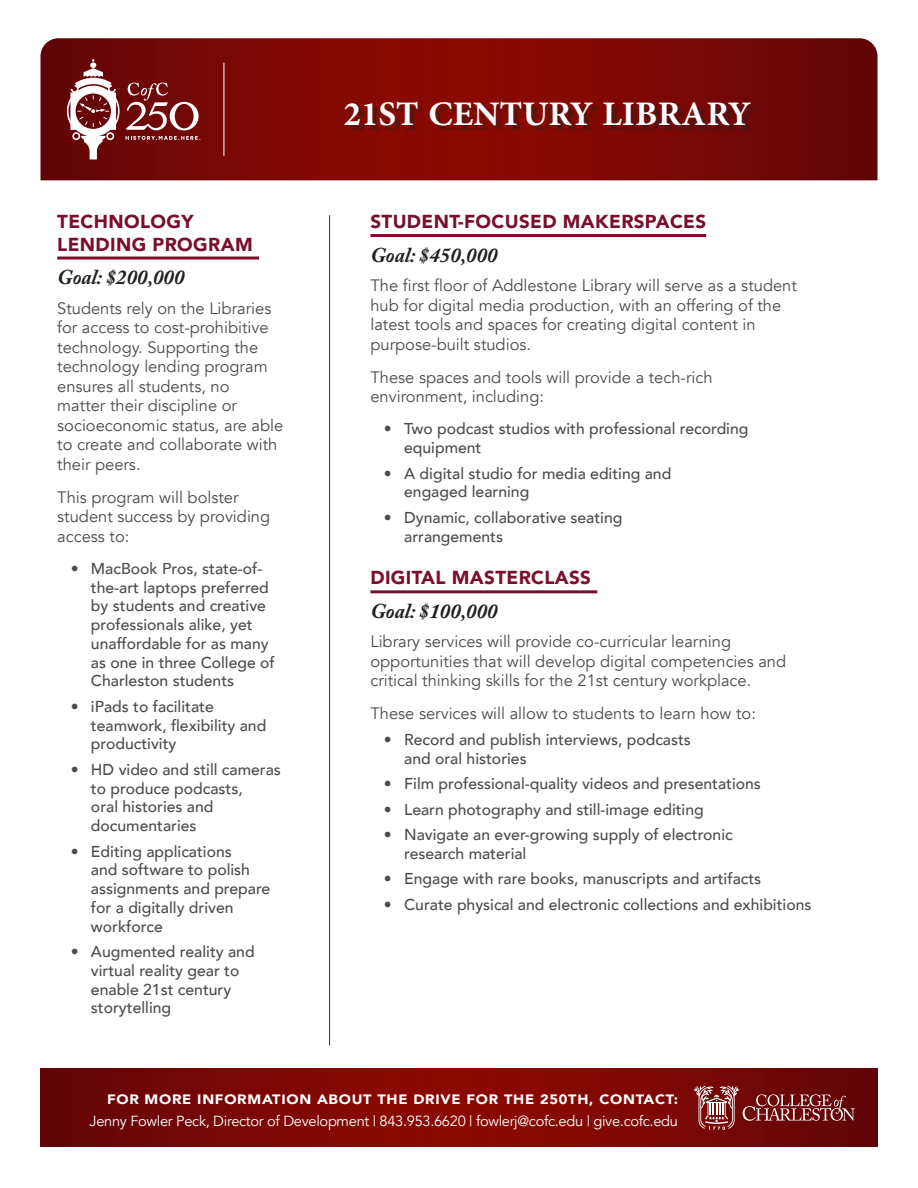
<style>
.page{position:relative;width:918px;height:1188px;background:#fff}
.page>*{position:absolute;margin:0;border:0;box-sizing:border-box;transform-origin:0 0}
.t1{font:700 48.15px "Adobe Arabic";color:#fff}
.t2{font:italic 700 21px "Adobe Caslon Pro";color:#231f20}
.t3{font:900 18.75px/22.5px "Avenir";letter-spacing:.02em;color:#790f2c}
.t4{font:16.5px/19.5px "Avenir";color:#4b4c4d}
.t5{font:500 15.75px/18.8px "Avenir";color:#4b4c4d}
.t6{font:14.7px "Avenir";letter-spacing:-.02em;color:#fff}
.t7{font:900 13.65px "Avenir";letter-spacing:.05em;color:#fff;scale:1.08 1}
</style>
<div class="page">
<svg style="left:40px;top:1068px;width:838px;height:78px;background:#790704"></svg>
<svg style="left:40px;top:38px;width:838px;height:142px;background:#790806"></svg>
<svg style="left:126px;top:136px;width:74px;height:4px"></svg>
<svg style="left:126px;top:83px;width:73px;height:47px"></svg>
<svg style="left:67px;top:59px;width:53px;height:100px"></svg>
<hr style="left:224px;top:63px;width:1px;height:93px;background:#fff">
<svg style="left:694px;top:1086px;width:161px;height:44px;background:#873333"></svg>
<div style="left:348px;top:106px;width:409px;height:26px;background:#231f20;opacity:.45"></div>
<hr style="left:329px;top:215px;width:1px;height:831px;background:#790f2c">
<hr style="left:57px;top:257px;width:202px;height:3px;background:#790f2c">
<hr style="left:370px;top:234px;width:336px;height:3px;background:#790f2c">
<hr style="left:370px;top:590px;width:227px;height:3px;background:#790f2c">
<p class="t3" style="left:57px;top:210px;width:197px">TECHNOLOGY<br>LENDING PROGRAM</p>
<p class="t2" style="left:57px;top:265px;width:129px">Goal: $200,000</p>
<p class="t4" style="left:57px;top:298px;width:228px">Students rely on the Libraries for access to cost-prohibitive technology. Supporting the technology lending program ensures all students, no<br>matter their discipline or socioeconomic status, are able to create and collaborate with their peers.</p>
<p class="t4" style="left:57px;top:487px;width:214px">This program will bolster student success by providing access to:</p>
<p class="t5" style="left:91px;top:558px;width:185px;text-indent:-20px">• MacBook Pros, state-of&shy;the-art laptops preferred by students and creative professionals alike, yet unaffordable for as many as one in three College of<br>Charleston students</p>
<p class="t5" style="left:91px;top:696px;width:177px;text-indent:-20px">• iPads to facilitate teamwork, flexibility and productivity</p>
<p class="t5" style="left:91px;top:759px;width:191px;text-indent:-20px">• HD video and still cameras to produce podcasts,<br>oral histories and documentaries</p>
<p class="t5" style="left:91px;top:841px;width:181px;text-indent:-20px">• Editing applications<br>and software to polish assignments and prepare for a digitally driven workforce</p>
<p class="t5" style="left:91px;top:941px;width:165px;text-indent:-20px">• Augmented reality and virtual reality gear to enable 21st century storytelling</p>
<p class="t1" style="left:343px;top:81px;width:409px">21ST CENTURY LIBRARY</p>
<p class="t3" style="left:370px;top:210px;width:337px">STUDENT-FOCUSED MAKERSPACES</p>
<p class="t2" style="left:370px;top:242px;width:129px">Goal: $450,000</p>
<p class="t4" style="left:370px;top:276px;width:428px">The first floor of Addlestone Library will serve as a student hub for digital media production, with an offering of the latest tools and spaces for creating digital content in purpose-built studios.</p>
<p class="t4" style="left:370px;top:367px;width:344px">These spaces and tools will provide a tech-rich environment, including:</p>
<p class="t5" style="left:404px;top:419px;width:346px;text-indent:-20px">• Two podcast studios with professional recording equipment</p>
<p class="t5" style="left:404px;top:463px;width:269px;text-indent:-20px">• A digital studio for media editing and engaged learning</p>
<p class="t5" style="left:404px;top:507px;width:220px;text-indent:-20px">• Dynamic, collaborative seating arrangements</p>
<p class="t3" style="left:370px;top:566px;width:222px">DIGITAL MASTERCLASS</p>
<p class="t2" style="left:370px;top:599px;width:129px">Goal: $100,000</p>
<p class="t4" style="left:370px;top:632px;width:417px">Library services will provide co-curricular learning opportunities that will develop digital competencies and critical thinking skills for the 21st century workplace.</p>
<p class="t4" style="left:370px;top:704px;width:387px">These services will allow to students to learn how to:</p>
<p class="t5" style="left:404px;top:729px;width:288px;text-indent:-20px">• Record and publish interviews, podcasts and oral histories</p>
<p class="t5" style="left:384px;top:773px;width:379px">• Film professional-quality videos and presentations</p>
<p class="t5" style="left:384px;top:799px;width:321px">• Learn photography and still-image editing</p>
<p class="t5" style="left:404px;top:824px;width:330px;text-indent:-20px">• Navigate an ever-growing supply of electronic research material</p>
<p class="t5" style="left:384px;top:869px;width:379px">• Engage with rare books, manuscripts and artifacts</p>
<p class="t5" style="left:384px;top:894px;width:429px">• Curate physical and electronic collections and exhibitions</p>
<p class="t7" style="left:107px;top:1088px;width:530px">FOR MORE INFORMATION ABOUT THE DRIVE FOR THE 250TH, CONTACT:</p>
<p class="t6" style="left:90px;top:1112px;width:590px">Jenny Fowler Peck, Director of Development | 843.953.6620 | fowlerj@cofc.edu | give.cofc.edu</p>
</div>
